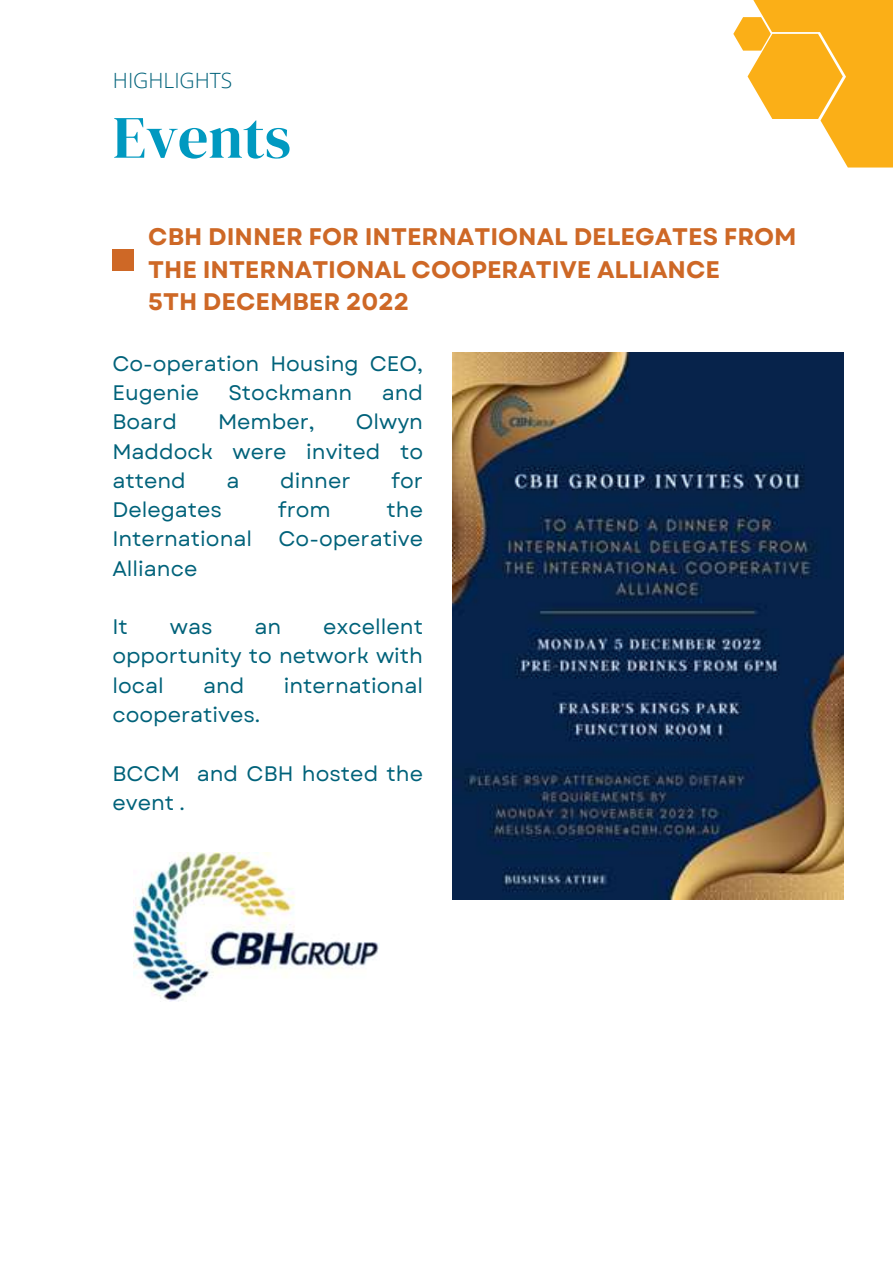
<style>
.page{position:relative;width:893px;height:1264px;background:#fff}
.page>*{position:absolute;margin:0;border:0;box-sizing:border-box;transform-origin:0 0}
.t1{font:60px "DM Serif Display";color:#0099c0}
.t2{font:700 24px/32.7px "Garet";color:#ce6826}
.t3{font:21px/29.2px "Garet";color:#00627a}
.t4{font:300 21px "Open Sans";color:#00627a}
</style>
<div class="page">
<div style="left:801px;top:0;width:91px;height:113px;background:#fbaf17"></div>
<svg style="left:733px;top:17px;width:159px;height:150px"></svg>
<div style="left:744px;top:0;width:114px;height:32px;background:#fbaf17"></div>
<div style="left:112px;top:249px;width:22px;height:21px;background:#ce6826"></div>
<img style="left:452px;top:353px;width:391px;height:546px">
<img style="left:134px;top:852px;width:245px;height:149px">
<p class="t4" style="left:113px;top:65px;width:121px">HIGHLIGHTS</p>
<h1 class="t1" style="left:113px;top:95px;width:180px">Events</h1>
<p class="t2" style="left:148px;top:220px;width:650px">CBH DINNER FOR INTERNATIONAL DELEGATES FROM<br>THE INTERNATIONAL COOPERATIVE ALLIANCE<br>5TH DECEMBER 2022</p>
<p class="t3" style="left:112px;top:349px;width:312px">Co-operation Housing CEO,<br>Eugenie</p>
<p class="t3" style="left:228px;top:378px;width:126px">Stockmann</p>
<p class="t3" style="left:382px;top:378px;width:43px">and</p>
<p class="t3" style="left:112px;top:407px;width:312px;text-align:justify;text-indent:243px">Olwyn Maddock were invited to attend</p>
<p class="t3" style="left:112px;top:407px;width:66px">Board</p>
<p class="t3" style="left:218px;top:407px;width:98px">Member,</p>
<p class="t3" style="left:226px;top:466px;width:15px">a</p>
<p class="t3" style="left:280px;top:466px;width:72px">dinner</p>
<p class="t3" style="left:391px;top:466px;width:33px">for</p>
<p class="t3" style="left:112px;top:495px;width:111px">Delegates</p>
<p class="t3" style="left:278px;top:495px;width:54px">from</p>
<p class="t3" style="left:386px;top:495px;width:38px">the</p>
<p class="t3" style="left:112px;top:524px;width:141px">International</p>
<p class="t3" style="left:278px;top:524px;width:146px">Co-operative</p>
<p class="t3" style="left:112px;top:554px;width:86px">Alliance</p>
<p class="t3" style="left:112px;top:612px;width:312px;text-align:justify;text-indent:211px">excellent opportunity to network with local</p>
<p class="t3" style="left:112px;top:612px;width:17px">It</p>
<p class="t3" style="left:170px;top:612px;width:44px">was</p>
<p class="t3" style="left:254px;top:612px;width:28px">an</p>
<p class="t3" style="left:203px;top:671px;width:43px">and</p>
<p class="t3" style="left:284px;top:671px;width:141px">international</p>
<p class="t3" style="left:112px;top:700px;width:149px">cooperatives.</p>
<p class="t3" style="left:112px;top:758px;width:312px">BCCM and CBH hosted the event .</p>
</div>
